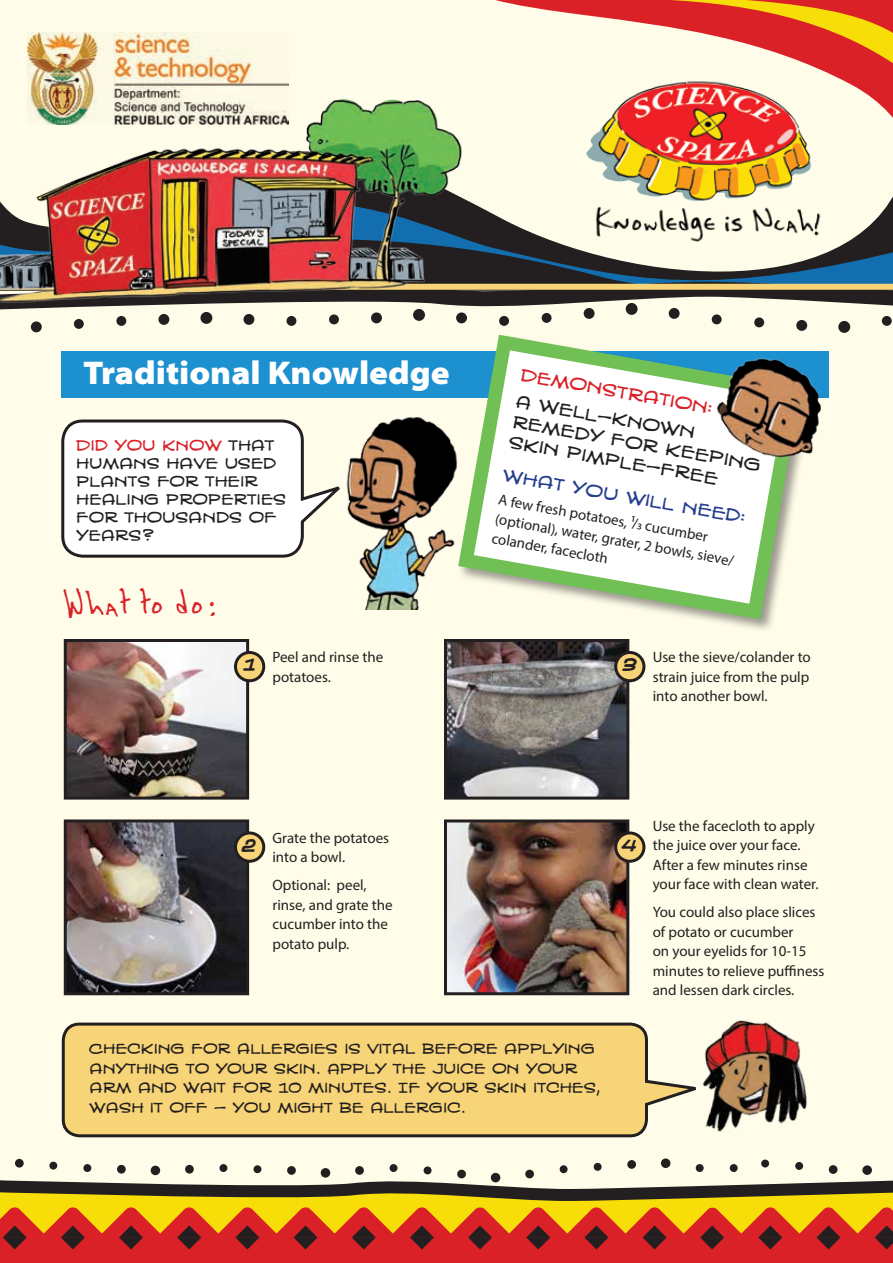
<style>
.page{position:relative;width:893px;height:1263px;background:#fff}
.page>*{position:absolute;margin:0;border:0;box-sizing:border-box;transform-origin:0 0}
.t1{font:34.5px "Kaela";color:#da2128}
.t2{font:900 semi-expanded 33px "Myriad Pro";color:#fff}
.t3{font:17.25px/20.7px "Golden Oldie BB";color:#231f20}
.t4{font:17.25px "Golden Oldie BB";color:#253f8e}
.t5{font:17.25px "Golden Oldie BB";color:#da2128}
.t6{font:15px/19.5px "Myriad Pro";color:#231f20}
.t7{font:15px/18px "Golden Oldie BB";color:#231f20}
.t8{font:15px "Golden Oldie BB Bold";color:#231f20}
.t9{font:14.25px/19.5px "Golden Oldie BB";color:#231f20}
.s1{color:#da2128}
</style>
<div class="page">
<div style="left:0;top:0;width:893px;height:1208px;background:#fffde9"></div>
<div style="left:15px;top:1159px;width:9px;height:8px;background:#231f20;border-radius:50%"></div>
<div style="left:49px;top:1162px;width:8px;height:7px;background:#231f20;border-radius:50%"></div>
<div style="left:83px;top:1164px;width:8px;height:8px;background:#231f20;border-radius:50%"></div>
<div style="left:117px;top:1165px;width:9px;height:8px;background:#231f20;border-radius:50%"></div>
<div style="left:151px;top:1166px;width:9px;height:9px;background:#231f20;border-radius:50%"></div>
<div style="left:185px;top:1165px;width:9px;height:8px;background:#231f20;border-radius:50%"></div>
<div style="left:219px;top:1164px;width:8px;height:8px;background:#231f20;border-radius:50%"></div>
<div style="left:253px;top:1165px;width:8px;height:8px;background:#231f20;border-radius:50%"></div>
<div style="left:287px;top:1166px;width:9px;height:9px;background:#231f20;border-radius:50%"></div>
<svg style="left:321px;top:1168px;width:9px;height:9px"></svg>
<div style="left:355px;top:1166px;width:9px;height:9px;background:#231f20;border-radius:50%"></div>
<div style="left:390px;top:1164px;width:7px;height:8px;background:#231f20;border-radius:50%"></div>
<div style="left:424px;top:1166px;width:7px;height:8px;background:#231f20;border-radius:50%"></div>
<div style="left:560px;top:1165px;width:8px;height:8px;background:#231f20;border-radius:50%"></div>
<div style="left:594px;top:1163px;width:8px;height:8px;background:#231f20;border-radius:50%"></div>
<div style="left:627px;top:1160px;width:9px;height:9px;background:#231f20;border-radius:50%"></div>
<div style="left:661px;top:1158px;width:9px;height:10px;background:#231f20;border-radius:50%"></div>
<div style="left:696px;top:1164px;width:8px;height:8px;background:#231f20;border-radius:50%"></div>
<div style="left:730px;top:1164px;width:8px;height:8px;background:#231f20;border-radius:50%"></div>
<div style="left:761px;top:1159px;width:8px;height:8px;background:#231f20;border-radius:50%"></div>
<div style="left:795px;top:1162px;width:8px;height:8px;background:#231f20;border-radius:50%"></div>
<div style="left:829px;top:1165px;width:8px;height:9px;background:#231f20;border-radius:50%"></div>
<div style="left:862px;top:1165px;width:10px;height:10px;background:#231f20;border-radius:50%"></div>
<div style="left:0;top:1201px;width:893px;height:62px;background:#da2128"></div>
<svg style="left:0;top:306px;width:892px;height:15px"></svg>
<div style="left:31px;top:321px;width:11px;height:11px;background:#231f20;border-radius:50%"></div>
<div style="left:74px;top:319px;width:10px;height:10px;background:#231f20;border-radius:50%"></div>
<div style="left:116px;top:316px;width:10px;height:10px;background:#231f20;border-radius:50%"></div>
<div style="left:158px;top:314px;width:11px;height:11px;background:#231f20;border-radius:50%"></div>
<div style="left:200px;top:312px;width:12px;height:12px;background:#231f20;border-radius:50%"></div>
<div style="left:243px;top:314px;width:11px;height:11px;background:#231f20;border-radius:50%"></div>
<div style="left:286px;top:316px;width:10px;height:10px;background:#231f20;border-radius:50%"></div>
<div style="left:329px;top:314px;width:10px;height:10px;background:#231f20;border-radius:50%"></div>
<div style="left:371px;top:312px;width:11px;height:11px;background:#231f20;border-radius:50%"></div>
<div style="left:413px;top:309px;width:12px;height:12px;background:#231f20;border-radius:50%"></div>
<div style="left:456px;top:312px;width:11px;height:11px;background:#231f20;border-radius:50%"></div>
<div style="left:499px;top:316px;width:10px;height:10px;background:#231f20;border-radius:50%"></div>
<div style="left:542px;top:313px;width:10px;height:10px;background:#231f20;border-radius:50%"></div>
<div style="left:584px;top:308px;width:11px;height:11px;background:#231f20;border-radius:50%"></div>
<div style="left:669px;top:308px;width:11px;height:11px;background:#231f20;border-radius:50%"></div>
<div style="left:712px;top:314px;width:10px;height:10px;background:#231f20;border-radius:50%"></div>
<div style="left:754px;top:317px;width:10px;height:10px;background:#231f20;border-radius:50%"></div>
<div style="left:796px;top:320px;width:11px;height:11px;background:#231f20;border-radius:50%"></div>
<div style="left:838px;top:321px;width:12px;height:12px;background:#231f20;border-radius:50%"></div>
<div style="left:882px;top:316px;width:10px;height:10px;background:#231f20;border-radius:50%"></div>
<svg style="left:0;top:1170px;width:893px;height:79px"></svg>
<img style="left:0;top:98px;width:390px;height:208px">
<svg style="left:390px;top:192px;width:503px;height:124px"></svg>
<svg style="left:342px;top:0;width:551px;height:192px"></svg>
<img style="left:28px;top:33px;width:261px;height:91px">
<img style="left:584px;top:78px;width:232px;height:126px">
<img style="left:590px;top:205px;width:238px;height:40px">
<div style="left:62px;top:351px;width:767px;height:47px;background:#1d90d0"></div>
<div style="left:457px;top:333px;width:358px;height:300px;background:#fffde9"></div>
<svg style="left:457px;top:327px;width:352px;height:300px"></svg>
<svg style="left:61px;top:419px;width:279px;height:139px;background:#f1f1ee"></svg>
<img style="left:712px;top:352px;width:109px;height:109px">
<img style="left:709px;top:1020px;width:98px;height:140px">
<img style="left:346px;top:415px;width:114px;height:194px">
<img style="left:68px;top:643px;width:177px;height:152px">
<div style="left:64px;top:639px;width:185px;height:160px;border:3px solid #231f20"></div>
<img style="left:448px;top:643px;width:177px;height:152px">
<div style="left:444px;top:639px;width:185px;height:160px;border:3px solid #231f20"></div>
<img style="left:68px;top:823px;width:177px;height:168px">
<div style="left:64px;top:819px;width:185px;height:176px;border:3px solid #231f20"></div>
<img style="left:448px;top:823px;width:177px;height:168px">
<div style="left:444px;top:819px;width:185px;height:176px;border:3px solid #231f20"></div>
<div style="left:235px;top:652px;width:29px;height:29px;background:#f7d477;border-radius:50%"></div>
<div style="left:234px;top:651px;width:31px;height:31px;border:3px solid #231f20;border-radius:50%"></div>
<div style="left:616px;top:652px;width:28px;height:29px;background:#f7d477;border-radius:50%"></div>
<div style="left:614px;top:651px;width:31px;height:31px;border:3px solid #231f20;border-radius:50%"></div>
<div style="left:235px;top:833px;width:29px;height:28px;background:#f7d477;border-radius:50%"></div>
<div style="left:234px;top:831px;width:31px;height:32px;border:3px solid #231f20;border-radius:50%"></div>
<div style="left:616px;top:833px;width:28px;height:28px;background:#f7d477;border-radius:50%"></div>
<div style="left:614px;top:831px;width:31px;height:32px;border:3px solid #231f20;border-radius:50%"></div>
<svg style="left:61px;top:1022px;width:648px;height:116px;background:#ecce7e"></svg>
<h2 class="t2" style="left:83px;top:354px;width:368px">Traditional Knowledge</h2>
<p class="t5" style="left:522px;top:366px;width:196px;rotate:10deg">DEMONSTRATION:</p>
<p class="t3" style="left:518px;top:391px;width:254px;rotate:10deg">A WELL-KNOWN<br>REMEDY FOR KEEPING<br>SKIN PIMPLE-FREE</p>
<p class="t7" style="left:76px;top:437px;width:211px"><span class="s1">DID YOU KNOW</span> THAT<br>HUMANS HAVE USED<br>PLANTS FOR THEIR<br>HEALING PROPERTIES<br>FOR THOUSANDS OF<br>YEARS?</p>
<p class="t4" style="left:505px;top:466px;width:248px;rotate:10deg">WHAT YOU WILL NEED:</p>
<p class="t6" style="left:500px;top:490px;width:244px;rotate:10deg">A few fresh potatoes, ¹/3 cucumber (optional), water, grater, 2 bowls, sieve/ colander, facecloth</p>
<h1 class="t1" style="left:64px;top:581px;width:155px">What to do:</h1>
<p class="t6" style="left:272px;top:647px;width:112px">Peel and rinse the potatoes.</p>
<p class="t6" style="left:653px;top:647px;width:160px;text-align:justify">Use the sieve/colander to strain juice from the pulp into another bowl.</p>
<p class="t8" style="left:244px;top:656px;width:14px">1</p>
<p class="t8" style="left:623px;top:656px;width:15px">3</p>
<p class="t6" style="left:272px;top:828px;width:118px">Grate the potatoes into a bowl.</p>
<p class="t6" style="left:272px;top:875px;width:122px">Optional: peel, rinse, and grate the cucumber into the potato pulp.</p>
<p class="t8" style="left:242px;top:837px;width:16px">2</p>
<p class="t8" style="left:622px;top:837px;width:16px">4</p>
<p class="t6" style="left:653px;top:816px;width:167px">Use the facecloth to apply the juice over your face.<br>After a few minutes rinse your face with clean water.</p>
<p class="t6" style="left:653px;top:902px;width:173px">You could also place slices of potato or cucumber<br>on your eyelids for 10-15 minutes to relieve puffiness and lessen dark circles.</p>
<p class="t9" style="left:89px;top:1040px;width:512px">CHECKING FOR ALLERGIES IS VITAL BEFORE APPLYING ANYTHING TO YOUR SKIN. APPLY THE JUICE ON YOUR ARM AND WAIT FOR 10 MINUTES. IF YOUR SKIN ITCHES, WASH IT OFF - YOU MIGHT BE ALLERGIC.</p>
</div>
